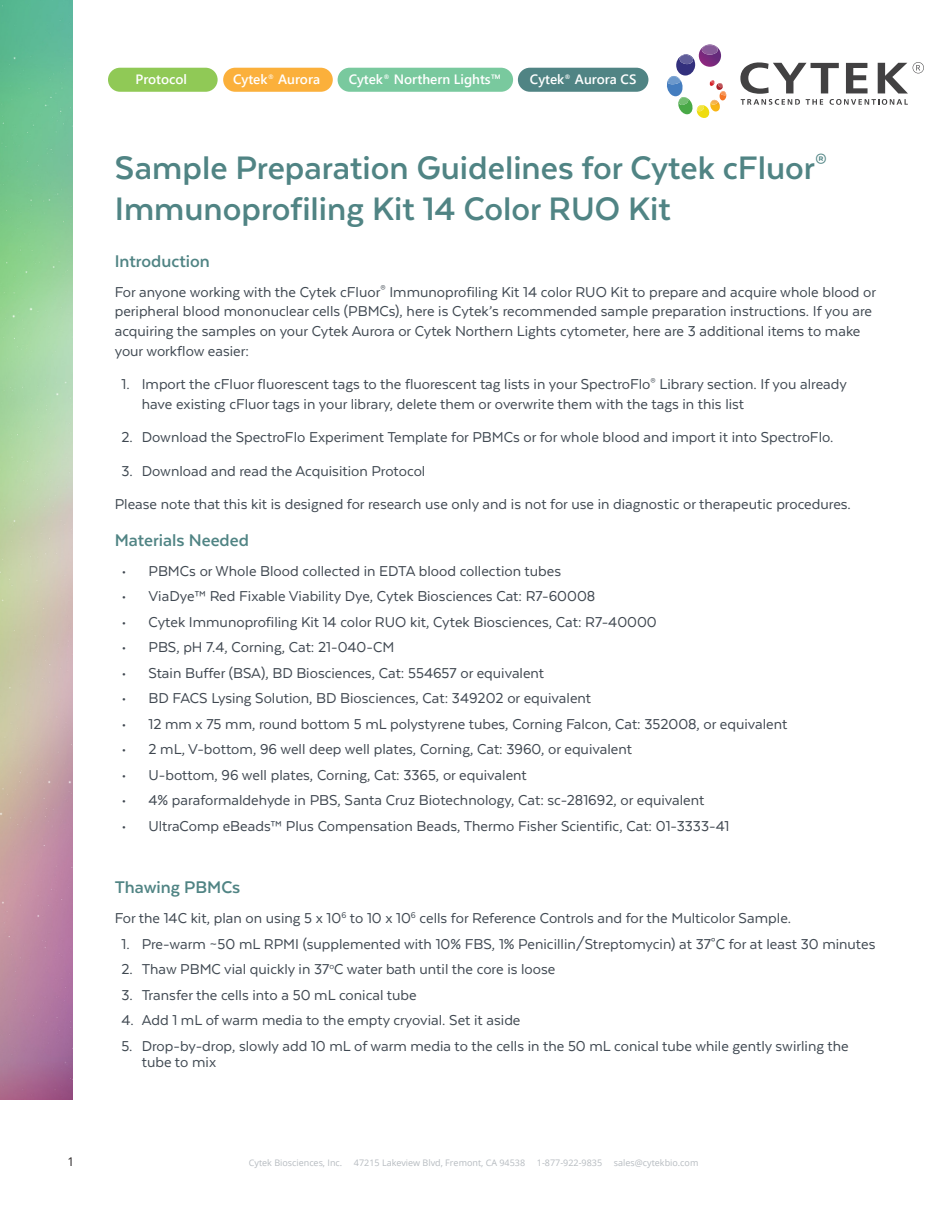
<style>
.page{position:relative;width:945px;height:1215px;background:#fff}
.page>*{position:absolute;margin:0;border:0;box-sizing:border-box;transform-origin:0 0}
.t1{font:700 37.5px/40.5px "Texta";color:#508484}
.t2{font:700 19.5px "Texta";color:#508484}
.t3{font:16.5px/19.8px "Texta";color:#3f4851}
.t4{font:16.5px "Texta";color:#3f4750}
.t5{font:600 13.5px "Segoe UI";color:#fff}
.t6{font:12px "Open Sans";color:#231f20}
.t7{font:9px "Open Sans";color:#b6bbc0}
</style>
<div class="page">
<img style="left:0;top:0;width:72px;height:1099px">
<svg style="left:667px;top:44px;width:60px;height:74px"></svg>
<svg style="left:740px;top:62px;width:184px;height:43px"></svg>
<div style="left:223px;top:68px;width:110px;height:24px;background:#fbb03b;border-radius:12px"></div>
<div style="left:108px;top:68px;width:110px;height:24px;background:#90c956;border-radius:12px"></div>
<div style="left:338px;top:68px;width:175px;height:24px;background:#79c99e;border-radius:12px"></div>
<div style="left:518px;top:68px;width:130px;height:24px;background:#508484;border-radius:12px"></div>
<p class="t5" style="left:135px;top:67px;width:53px">Protocol</p>
<p class="t5" style="left:349px;top:67px;width:154px">Cytek<sup>®</sup> Northern Lights™</p>
<p class="t5" style="left:530px;top:67px;width:108px">Cytek<sup>®</sup> Aurora CS</p>
<p class="t5" style="left:233px;top:67px;width:88px">Cytek<sup>®</sup> Aurora</p>
<p class="t1" style="left:115px;top:147px;width:714px">Sample Preparation Guidelines for Cytek cFluor<sup>®<br></sup>Immunoprofiling Kit 14 Color RUO Kit</p>
<p class="t2" style="left:115px;top:251px;width:97px">Introduction</p>
<p class="t3" style="left:115px;top:282px;width:763px">For anyone working with the Cytek cFluor<sup>®</sup> Immunoprofiling Kit 14 color RUO Kit to prepare and acquire whole blood or peripheral blood mononuclear cells (PBMCs), here is Cytek’s recommended sample preparation instructions. If you are acquiring the samples on your Cytek Aurora or Cytek Northern Lights cytometer, here are 3 additional items to make your workflow easier:</p>
<p class="t3" style="left:142px;top:374px;width:707px;text-indent:-20px">1. Import the cFluor fluorescent tags to the fluorescent tag lists in your SpectroFlo<sup>®</sup> Library section. If you already have existing cFluor tags in your library, delete them or overwrite them with the tags in this list</p>
<p class="t3" style="left:122px;top:427px;width:714px">2. Download the SpectroFlo Experiment Template for PBMCs or for whole blood and import it into SpectroFlo.</p>
<p class="t3" style="left:122px;top:461px;width:305px">3. Download and read the Acquisition Protocol</p>
<p class="t3" style="left:115px;top:494px;width:738px">Please note that this kit is designed for research use only and is not for use in diagnostic or therapeutic procedures.</p>
<p class="t2" style="left:115px;top:530px;width:136px">Materials Needed</p>
<p class="t4" style="left:122px;top:563px;width:441px">• PBMCs or Whole Blood collected in EDTA blood collection tubes</p>
<p class="t4" style="left:122px;top:588px;width:475px">• ViaDye™ Red Fixable Viability Dye, Cytek Biosciences Cat: R7-60008</p>
<p class="t4" style="left:122px;top:614px;width:537px">• Cytek Immunoprofiling Kit 14 color RUO kit, Cytek Biosciences, Cat: R7-40000</p>
<p class="t4" style="left:122px;top:639px;width:274px">• PBS, pH 7.4, Corning, Cat: 21-040-CM</p>
<p class="t4" style="left:122px;top:665px;width:424px">• Stain Buffer (BSA), BD Biosciences, Cat: 554657 or equivalent</p>
<p class="t4" style="left:122px;top:690px;width:471px">• BD FACS Lysing Solution, BD Biosciences, Cat: 349202 or equivalent</p>
<p class="t4" style="left:122px;top:716px;width:667px">• 12 mm x 75 mm, round bottom 5 mL polystyrene tubes, Corning Falcon, Cat: 352008, or equivalent</p>
<p class="t4" style="left:122px;top:741px;width:512px">• 2 mL, V-bottom, 96 well deep well plates, Corning, Cat: 3960, or equivalent</p>
<p class="t4" style="left:122px;top:767px;width:407px">• U-bottom, 96 well plates, Corning, Cat: 3365, or equivalent</p>
<p class="t4" style="left:122px;top:792px;width:584px">• 4% paraformaldehyde in PBS, Santa Cruz Biotechnology, Cat: sc-281692, or equivalent</p>
<p class="t4" style="left:122px;top:818px;width:609px">• UltraComp eBeads™ Plus Compensation Beads, Thermo Fisher Scientific, Cat: 01-3333-41</p>
<p class="t2" style="left:115px;top:878px;width:127px">Thawing PBMCs</p>
<p class="t3" style="left:115px;top:908px;width:678px">For the 14C kit, plan on using 5 x 10<sup>6</sup> to 10 x 10<sup>6</sup> cells for Reference Controls and for the Multicolor Sample.</p>
<p class="t3" style="left:122px;top:934px;width:756px">1. Pre-warm ~50 mL RPMI (supplemented with 10% FBS, 1% Penicillin/Streptomycin) at 37°C for at least 30 minutes</p>
<p class="t3" style="left:122px;top:959px;width:435px">2. Thaw PBMC vial quickly in 37<sup>o</sup>C water bath until the core is loose</p>
<p class="t3" style="left:122px;top:985px;width:297px">3. Transfer the cells into a 50 mL conical tube</p>
<p class="t3" style="left:122px;top:1010px;width:401px">4. Add 1 mL of warm media to the empty cryovial. Set it aside</p>
<p class="t3" style="left:142px;top:1038px;width:709px;line-height:16.5px;text-indent:-20px">5. Drop-by-drop, slowly add 10 mL of warm media to the cells in the 50 mL conical tube while gently swirling the tube to mix</p>
<p class="t6" style="left:68px;top:1153px;width:8px">1</p>
<p class="t7" style="left:249px;top:1156px;width:95px">Cytek Biosciences, Inc.</p>
<p class="t7" style="left:354px;top:1156px;width:173px">47215 Lakeview Blvd, Fremont, CA 94538</p>
<p class="t7" style="left:537px;top:1156px;width:67px">1-877-922-9835</p>
<p class="t7" style="left:614px;top:1156px;width:86px">sales@cytekbio.com</p>
</div>
